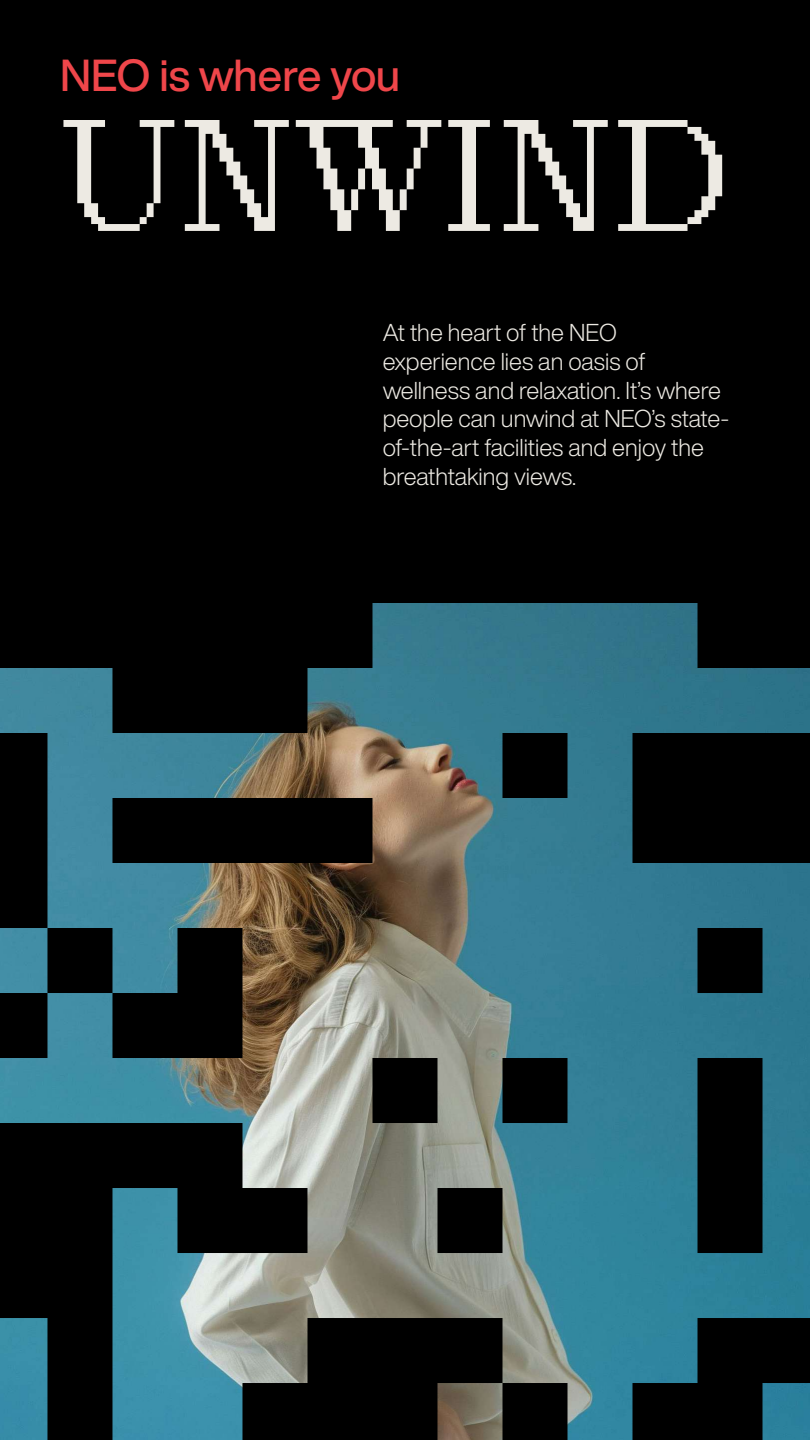
<style>
.page{position:relative;width:810px;height:1440px;background:#000}
.page>*{position:absolute;margin:0;border:0;box-sizing:border-box;transform-origin:0 0}
.t1{font:173.4px "PP Mondwest";color:#edeae3}
.t2{font:500 44.1px "Helvetica Now Display";letter-spacing:-.01em;color:#ef464a}
.t3{font:300 24px/28.8px "Helvetica Now Display";color:#edeae3}
</style>
<div class="page">
<img style="left:0;top:603px;width:810px;height:837px">
<h2 class="t2" style="left:60px;top:45px;width:342px">NEO is where you</h2>
<h1 class="t1" style="left:60px;top:71px;width:674px">UNWIND</h1>
<p class="t3" style="left:383px;top:318px;width:348px">At the heart of the NEO experience lies an oasis of wellness and relaxation. It’s where people can unwind at NEO’s state&shy;of-the-art facilities and enjoy the breathtaking views.</p>
</div>
